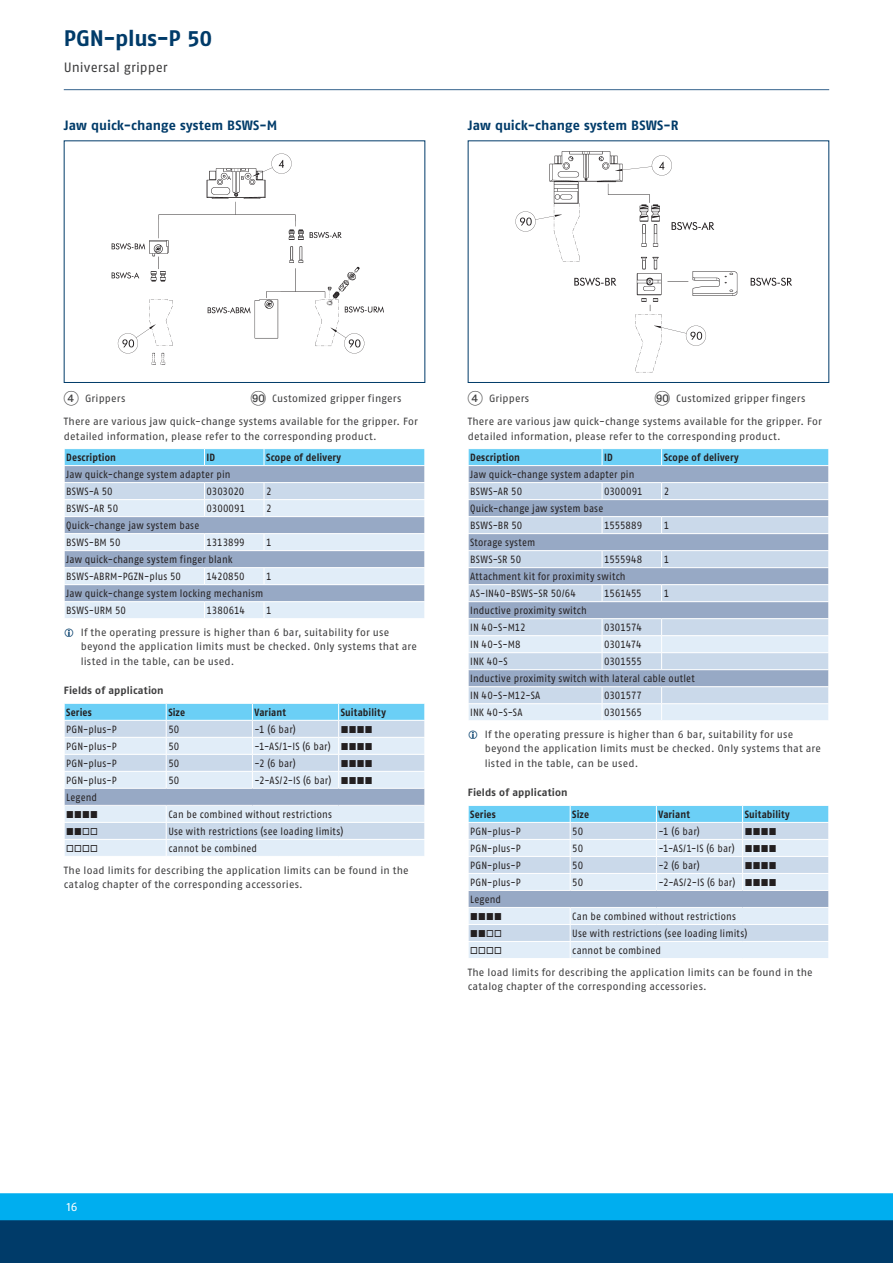
<style>
.page{position:relative;width:893px;height:1263px;background:#fff}
.page>*{position:absolute;margin:0;border:0;box-sizing:border-box;transform-origin:0 0}
.t1{font:700 22.5px "SCHUNK Fago Pro";letter-spacing:-.01em;color:#003b69}
.t2{font:700 13.5px "SCHUNK Fago Pro";letter-spacing:.005em;color:#003b69}
.t3{font:13.5px "SCHUNK Fago Pro";letter-spacing:.005em;color:#3e3e3f}
.t4{font:12px "SCHUNK Fago Pro";color:#fff}
.t5{font:10.5px/17px "SCHUNK Fago Pro";letter-spacing:.015em;color:#231f20;scale:.9 1}
.t6{font:10.5px/14.2px "SCHUNK Fago Pro";letter-spacing:.015em;color:#3e3e3f}
.t7{font:700 10.5px "SCHUNK Fago Pro";letter-spacing:.01em;color:#231f20;scale:.9 1}
.t8{font:700 10.5px "SCHUNK Fago Pro";letter-spacing:.01em;color:#3e3e3f}
.t9{font:10.5px "SCHUNK Fago Pro";letter-spacing:-.005em;color:#231f20;scale:.9 1}
.t10{font:10.5px "SCHUNK Fago Pro";letter-spacing:-.015em;color:#231f20;scale:.9 1}
.t11{font:10.5px "SCHUNK Fago Pro";letter-spacing:-.01em;color:#231f20;scale:.9 1}
.t12{font:10.5px "SCHUNK Fago Pro";letter-spacing:-.02em;color:#231f20;scale:.9 1}
.s1{font-family:"Deco Numbers LH Circle";font-size:15px}
</style>
<div class="page">
<div style="left:0;top:1202px;width:893px;height:61px;background:#003b69"></div>
<div style="left:0;top:1193px;width:893px;height:27px;background:#00aeef"></div>
<hr style="left:64px;top:89px;width:765px;height:1px;background:#35628d">
<div style="left:64px;top:140px;width:361px;height:243px;border:1px solid #003b69"></div>
<img style="left:111px;top:153px;width:273px;height:212px">
<svg style="left:64px;top:449px;width:361px;height:169px"></svg>
<hr style="left:64px;top:601px;width:140px;height:1px;background:#fff">
<hr style="left:204px;top:601px;width:60px;height:1px;background:#fff">
<hr style="left:264px;top:601px;width:161px;height:1px;background:#fff">
<svg style="left:64px;top:703px;width:361px;height:153px"></svg>
<div style="left:468px;top:140px;width:361px;height:243px;border:1px solid #003b69"></div>
<img style="left:515px;top:151px;width:277px;height:222px">
<svg style="left:468px;top:449px;width:361px;height:271px"></svg>
<hr style="left:468px;top:686px;width:134px;height:1px;background:#fff">
<hr style="left:602px;top:686px;width:60px;height:1px;background:#fff">
<hr style="left:662px;top:686px;width:167px;height:1px;background:#fff">
<svg style="left:468px;top:805px;width:361px;height:153px"></svg>
<h1 class="t1" style="left:64px;top:24px;width:150px">PGN-plus-P 50</h1>
<p class="t3" style="left:64px;top:60px;width:105px">Universal gripper</p>
<p class="t2" style="left:64px;top:117px;width:215px">Jaw quick-change system BSWS-M</p>
<p class="t2" style="left:468px;top:117px;width:212px">Jaw quick-change system BSWS-R</p>
<p class="t6" style="left:64px;top:391px;width:63px"><span class="s1">4</span> Grippers</p>
<p class="t6" style="left:251px;top:391px;width:152px"><span class="s1">IT</span> Customized gripper fingers</p>
<p class="t6" style="left:64px;top:415px;width:356px">There are various jaw quick-change systems available for the gripper. For detailed information, please refer to the corresponding product.</p>
<p class="t7" style="left:66px;top:451px;width:57px">Description</p>
<p class="t7" style="left:207px;top:451px;width:11px">ID</p>
<p class="t7" style="left:266px;top:451px;width:85px">Scope of delivery</p>
<p class="t5" style="left:66px;top:466px;width:184px">Jaw quick-change system adapter pin<br>BSWS-A 50</p>
<p class="t11" style="left:207px;top:485px;width:43px">0303020</p>
<p class="t5" style="left:266px;top:483px;width:8px">2</p>
<p class="t5" style="left:66px;top:500px;width:59px">BSWS-AR 50</p>
<p class="t5" style="left:207px;top:500px;width:44px">0300091</p>
<p class="t5" style="left:266px;top:500px;width:8px">2</p>
<p class="t5" style="left:66px;top:517px;width:149px">Quick-change jaw system base<br>BSWS-BM 50</p>
<p class="t9" style="left:207px;top:536px;width:44px">1313899</p>
<p class="t5" style="left:266px;top:534px;width:8px">1</p>
<p class="t5" style="left:66px;top:551px;width:186px">Jaw quick-change system finger blank<br>BSWS-ABRM-PGZN-plus 50</p>
<p class="t9" style="left:207px;top:570px;width:44px">1420850</p>
<p class="t5" style="left:266px;top:568px;width:8px">1</p>
<p class="t5" style="left:66px;top:585px;width:220px">Jaw quick-change system locking mechanism<br>BSWS-URM 50</p>
<p class="t9" style="left:207px;top:604px;width:44px">1380614</p>
<p class="t5" style="left:266px;top:602px;width:8px">1</p>
<p class="t6" style="left:81px;top:625px;width:338px">If the operating pressure is higher than 6 bar, suitability for use beyond the application limits must be checked. Only systems that are listed in the table, can be used.</p>
<p class="t8" style="left:64px;top:684px;width:101px">Fields of application</p>
<p class="t7" style="left:66px;top:706px;width:30px">Series</p>
<p class="t7" style="left:168px;top:706px;width:20px">Size</p>
<p class="t7" style="left:255px;top:706px;width:36px">Variant</p>
<p class="t7" style="left:341px;top:706px;width:52px">Suitability</p>
<p class="t5" style="left:66px;top:721px;width:58px">PGN-plus-P</p>
<p class="t5" style="left:168px;top:721px;width:14px">50</p>
<p class="t5" style="left:255px;top:721px;width:47px">-1 (6 bar)</p>
<p class="t5" style="left:341px;top:721px;width:37px">■■■■</p>
<p class="t5" style="left:66px;top:738px;width:58px">PGN-plus-P</p>
<p class="t5" style="left:168px;top:738px;width:14px">50</p>
<p class="t5" style="left:255px;top:738px;width:132px">-1-AS/1-IS (6 bar) ■■■■</p>
<p class="t5" style="left:66px;top:755px;width:58px">PGN-plus-P</p>
<p class="t5" style="left:168px;top:755px;width:14px">50</p>
<p class="t5" style="left:255px;top:755px;width:47px">-2 (6 bar)</p>
<p class="t5" style="left:341px;top:755px;width:37px">■■■■</p>
<p class="t5" style="left:66px;top:772px;width:58px">PGN-plus-P</p>
<p class="t5" style="left:168px;top:772px;width:14px">50</p>
<p class="t5" style="left:255px;top:772px;width:132px">-2-AS/2-IS (6 bar) ■■■■</p>
<p class="t5" style="left:66px;top:789px;width:36px">Legend</p>
<p class="t5" style="left:66px;top:806px;width:37px">■■■■</p>
<p class="t5" style="left:168px;top:806px;width:183px">Can be combined without restrictions</p>
<p class="t5" style="left:66px;top:823px;width:37px">■■□□</p>
<p class="t5" style="left:168px;top:823px;width:196px">Use with restrictions (see loading limits)</p>
<p class="t5" style="left:66px;top:840px;width:37px">□□□□</p>
<p class="t5" style="left:168px;top:840px;width:100px">cannot be combined</p>
<p class="t6" style="left:64px;top:863px;width:346px">The load limits for describing the application limits can be found in the catalog chapter of the corresponding accessories.</p>
<p class="t6" style="left:468px;top:391px;width:63px"><span class="s1">4</span> Grippers</p>
<p class="t6" style="left:655px;top:391px;width:152px"><span class="s1">IT</span> Customized gripper fingers</p>
<p class="t6" style="left:468px;top:415px;width:356px">There are various jaw quick-change systems available for the gripper. For detailed information, please refer to the corresponding product.</p>
<p class="t7" style="left:470px;top:451px;width:57px">Description</p>
<p class="t7" style="left:604px;top:451px;width:11px">ID</p>
<p class="t7" style="left:664px;top:451px;width:85px">Scope of delivery</p>
<p class="t5" style="left:470px;top:466px;width:184px">Jaw quick-change system adapter pin<br>BSWS-AR 50</p>
<p class="t5" style="left:604px;top:483px;width:44px">0300091</p>
<p class="t5" style="left:664px;top:483px;width:8px">2</p>
<p class="t5" style="left:470px;top:500px;width:149px">Quick-change jaw system base<br>BSWS-BR 50</p>
<p class="t9" style="left:604px;top:519px;width:44px">1555889</p>
<p class="t5" style="left:664px;top:517px;width:8px">1</p>
<p class="t5" style="left:470px;top:534px;width:74px">Storage system<br>BSWS-SR 50</p>
<p class="t10" style="left:604px;top:553px;width:44px">1555948</p>
<p class="t5" style="left:664px;top:551px;width:8px">1</p>
<p class="t5" style="left:470px;top:568px;width:174px">Attachment kit for proximity switch<br>AS-IN40-BSWS-SR 50/64</p>
<p class="t10" style="left:604px;top:587px;width:43px">1561455</p>
<p class="t5" style="left:664px;top:585px;width:8px">1</p>
<p class="t5" style="left:470px;top:602px;width:131px">Inductive proximity switch<br>IN 40-S-M12</p>
<p class="t10" style="left:604px;top:621px;width:43px">0301574</p>
<p class="t5" style="left:470px;top:636px;width:57px">IN 40-S-M8</p>
<p class="t12" style="left:604px;top:638px;width:43px">0301474</p>
<p class="t5" style="left:470px;top:653px;width:43px">INK 40-S</p>
<p class="t5" style="left:470px;top:653px;width:251px;text-indent:134px">0301555<br>Inductive proximity switch with lateral cable outlet<br>IN 40-S-M12-SA</p>
<p class="t11" style="left:604px;top:689px;width:44px">0301577</p>
<p class="t5" style="left:470px;top:704px;width:60px">INK 40-S-SA</p>
<p class="t9" style="left:604px;top:706px;width:44px">0301565</p>
<p class="t6" style="left:485px;top:727px;width:338px">If the operating pressure is higher than 6 bar, suitability for use beyond the application limits must be checked. Only systems that are listed in the table, can be used.</p>
<p class="t8" style="left:468px;top:786px;width:101px">Fields of application</p>
<p class="t7" style="left:470px;top:808px;width:30px">Series</p>
<p class="t7" style="left:572px;top:808px;width:20px">Size</p>
<p class="t7" style="left:658px;top:808px;width:36px">Variant</p>
<p class="t7" style="left:745px;top:808px;width:52px">Suitability</p>
<p class="t5" style="left:470px;top:823px;width:58px">PGN-plus-P</p>
<p class="t5" style="left:572px;top:823px;width:14px">50</p>
<p class="t5" style="left:658px;top:823px;width:47px">-1 (6 bar)</p>
<p class="t5" style="left:745px;top:823px;width:37px">■■■■</p>
<p class="t5" style="left:470px;top:840px;width:58px">PGN-plus-P</p>
<p class="t5" style="left:572px;top:840px;width:14px">50</p>
<p class="t5" style="left:658px;top:840px;width:132px">-1-AS/1-IS (6 bar) ■■■■</p>
<p class="t5" style="left:470px;top:857px;width:58px">PGN-plus-P</p>
<p class="t5" style="left:572px;top:857px;width:14px">50</p>
<p class="t5" style="left:658px;top:857px;width:47px">-2 (6 bar)</p>
<p class="t5" style="left:745px;top:857px;width:37px">■■■■</p>
<p class="t5" style="left:470px;top:874px;width:58px">PGN-plus-P</p>
<p class="t5" style="left:572px;top:874px;width:14px">50</p>
<p class="t5" style="left:658px;top:874px;width:132px">-2-AS/2-IS (6 bar) ■■■■</p>
<p class="t5" style="left:470px;top:891px;width:36px">Legend</p>
<p class="t5" style="left:470px;top:908px;width:37px">■■■■</p>
<p class="t5" style="left:572px;top:908px;width:183px">Can be combined without restrictions</p>
<p class="t5" style="left:470px;top:925px;width:37px">■■□□</p>
<p class="t5" style="left:572px;top:925px;width:196px">Use with restrictions (see loading limits)</p>
<p class="t5" style="left:470px;top:942px;width:37px">□□□□</p>
<p class="t5" style="left:572px;top:942px;width:100px">cannot be combined</p>
<p class="t6" style="left:468px;top:965px;width:346px">The load limits for describing the application limits can be found in the catalog chapter of the corresponding accessories.</p>
<p class="t4" style="left:67px;top:1199px;width:12px">16</p>
</div>
